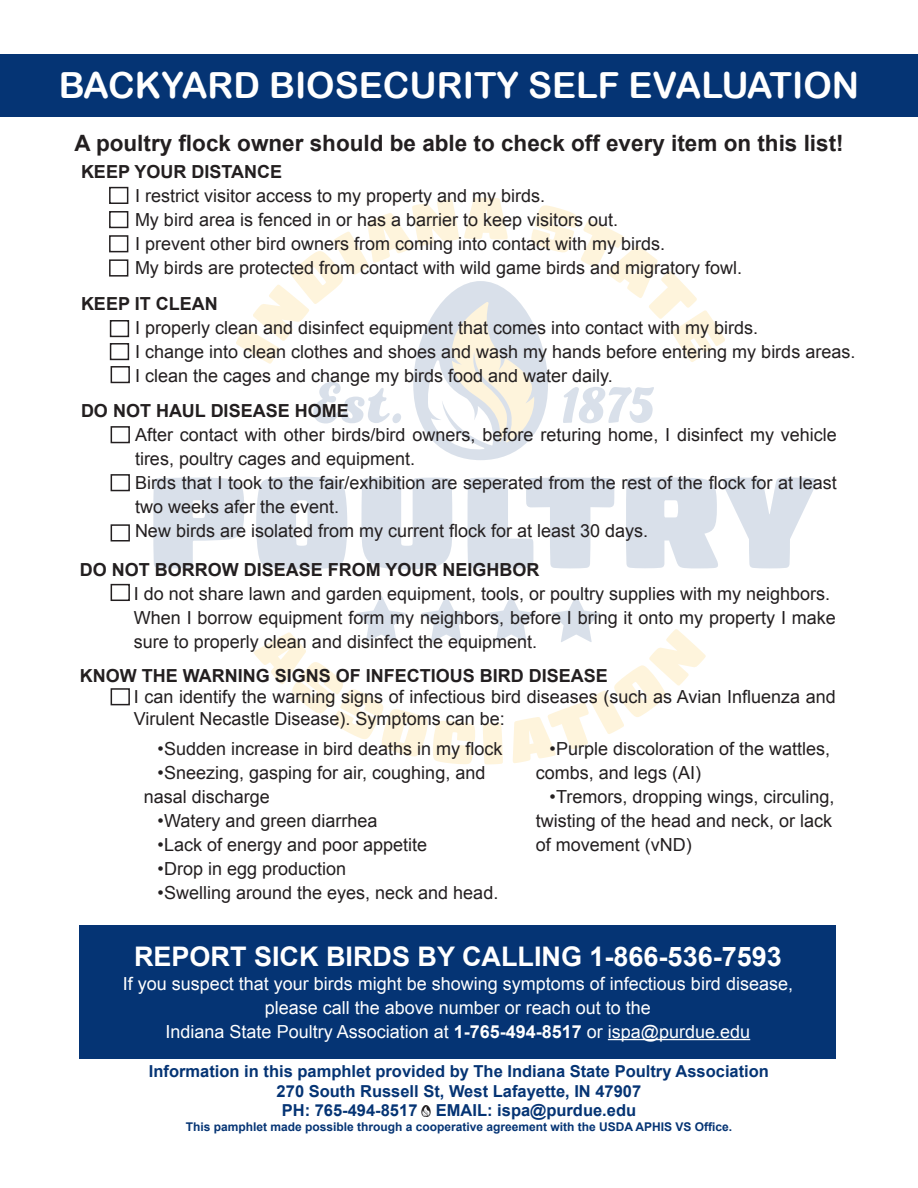
<style>
.page{position:relative;width:918px;height:1188px;background:#fff}
.page>*{position:absolute;margin:0;border:0;box-sizing:border-box;transform-origin:0 0}
.t1{font:36px "Arial Rounded MT Bold";color:#fff}
.t2{font:700 27px "Arial";color:#fff}
.t3{font:700 22.5px "Arial";color:#231f20}
.t4{font:18px/24px "Arial";color:#231f20}
.t5{font:18px "Arial";color:#fff}
.t6{font:700 18px "Arial";color:#231f20}
.t7{font:700 16.5px "Arial";color:#053474}
.t8{font:700 12px "Arial";color:#053474}
.s1{font-weight:700}
</style>
<div class="page">
<svg style="left:153px;top:478px;width:91px;height:90px"></svg>
<svg style="left:256px;top:477px;width:91px;height:92px;background:#dde3ec"></svg>
<svg style="left:361px;top:478px;width:91px;height:91px;background:#dee4ec"></svg>
<svg style="left:468px;top:478px;width:146px;height:90px"></svg>
<svg style="left:626px;top:477px;width:190px;height:91px"></svg>
<svg style="left:254px;top:595px;width:221px;height:169px"></svg>
<svg style="left:483px;top:595px;width:223px;height:169px"></svg>
<svg style="left:236px;top:198px;width:489px;height:262px"></svg>
<div style="left:0;top:54px;width:918px;height:62px;background:#053474"></div>
<div style="left:80px;top:925px;width:756px;height:133px;background:#053474"></div>
<hr style="left:608px;top:1039px;width:142px;height:1px;background:#fff">
<div style="left:109px;top:187px;width:19px;height:17px;border:2px solid #231f20"></div>
<div style="left:109px;top:211px;width:19px;height:17px;border:2px solid #231f20"></div>
<div style="left:109px;top:235px;width:19px;height:17px;border:2px solid #231f20"></div>
<div style="left:109px;top:259px;width:19px;height:18px;border:2px solid #231f20"></div>
<div style="left:110px;top:320px;width:19px;height:17px;border:2px solid #231f20"></div>
<div style="left:110px;top:343px;width:19px;height:17px;border:2px solid #231f20"></div>
<div style="left:111px;top:366px;width:19px;height:17px;border:2px solid #231f20"></div>
<div style="left:111px;top:426px;width:19px;height:17px;border:2px solid #231f20"></div>
<div style="left:111px;top:474px;width:19px;height:17px;border:2px solid #231f20"></div>
<div style="left:111px;top:584px;width:19px;height:17px;border:2px solid #231f20"></div>
<div style="left:111px;top:524px;width:19px;height:18px;border:2px solid #231f20"></div>
<div style="left:111px;top:688px;width:19px;height:17px;border:2px solid #231f20"></div>
<svg style="left:422px;top:1105px;width:9px;height:11px"></svg>
<p class="t1" style="left:59px;top:64px;width:802px">BACKYARD BIOSECURITY SELF EVALUATION</p>
<p class="t3" style="left:74px;top:128px;width:771px">A poultry flock owner should be able to check off every item on this list!</p>
<p class="t6" style="left:81px;top:160px;width:203px">KEEP YOUR DISTANCE</p>
<p class="t4" style="left:135px;top:184px;width:412px">I restrict visitor access to my property and my birds.</p>
<p class="t4" style="left:135px;top:208px;width:485px">My bird area is fenced in or has a barrier to keep visitors out.</p>
<p class="t4" style="left:135px;top:232px;width:532px">I prevent other bird owners from coming into contact with my birds.</p>
<p class="t4" style="left:135px;top:256px;width:609px">My birds are protected from contact with wild game birds and migratory fowl.</p>
<p class="t6" style="left:81px;top:292px;width:138px">KEEP IT CLEAN</p>
<p class="t4" style="left:135px;top:316px;width:625px">I properly clean and disinfect equipment that comes into contact with my birds.</p>
<p class="t4" style="left:135px;top:340px;width:722px">I change into clean clothes and shoes and wash my hands before entering my birds areas.</p>
<p class="t4" style="left:135px;top:364px;width:479px">I clean the cages and change my birds food and water daily.</p>
<p class="t6" style="left:81px;top:399px;width:269px">DO NOT HAUL DISEASE HOME</p>
<p class="t4" style="left:135px;top:423px;width:703px">After contact with other birds/bird owners, before returing home, I disinfect my vehicle tires, poultry cages and equipment.</p>
<p class="t4" style="left:135px;top:471px;width:703px">Birds that I took to the fair/exhibition are seperated from the rest of the flock for at least two weeks afer the event.</p>
<p class="t4" style="left:135px;top:519px;width:515px">New birds are isolated from my current flock for at least 30 days.</p>
<p class="t6" style="left:80px;top:558px;width:461px">DO NOT BORROW DISEASE FROM YOUR NEIGHBOR</p>
<p class="t4" style="left:134px;top:582px;width:698px">I do not share lawn and garden equipment, tools, or poultry supplies with my neighbors.</p>
<p class="t4" style="left:134px;top:606px;width:703px">When I borrow equipment form my neighbors, before I bring it onto my property I make sure to properly clean and disinfect the equipment.</p>
<p class="t6" style="left:80px;top:664px;width:530px">KNOW THE WARNING SIGNS OF INFECTIOUS BIRD DISEASE</p>
<p class="t4" style="left:134px;top:687px;width:703px;line-height:21.6px">I can identify the warning signs of infectious bird diseases (such as Avian Influenza and<br>Virulent Necastle Disease). Symptoms can be:</p>
<p class="t4" style="left:157px;top:737px;width:346px">•Sudden increase in bird deaths in my flock</p>
<p class="t4" style="left:144px;top:761px;width:343px;text-indent:14px">•Sneezing, gasping for air, coughing, and nasal discharge</p>
<p class="t4" style="left:157px;top:809px;width:222px">•Watery and green diarrhea</p>
<p class="t4" style="left:157px;top:833px;width:271px">•Lack of energy and poor appetite</p>
<p class="t4" style="left:157px;top:857px;width:190px">•Drop in egg production</p>
<p class="t4" style="left:157px;top:881px;width:342px">•Swelling around the eyes, neck and head.</p>
<p class="t4" style="left:536px;top:737px;width:296px;text-indent:14px">•Purple discoloration of the wattles, combs, and legs (AI)</p>
<p class="t4" style="left:536px;top:785px;width:300px;text-indent:14px">•Tremors, dropping wings, circuling, twisting of the head and neck, or lack of movement (vND)</p>
<p class="t2" style="left:134px;top:938px;width:649px">REPORT SICK BIRDS BY CALLING 1-866-536-7593</p>
<p class="t5" style="left:123px;top:972px;width:672px">If you suspect that your birds might be showing symptoms of infectious bird disease,</p>
<p class="t5" style="left:265px;top:996px;width:388px">please call the above number or reach out to the</p>
<p class="t5" style="left:166px;top:1020px;width:586px">Indiana State Poultry Association at <span class="s1">1-765-494-8517</span> or ispa@purdue.edu</p>
<p class="t7" style="left:149px;top:1060px;width:622px">Information in this pamphlet provided by The Indiana State Poultry Association</p>
<p class="t7" style="left:277px;top:1080px;width:366px">270 South Russell St, West Lafayette, IN 47907</p>
<p class="t7" style="left:282px;top:1100px;width:356px">PH: 765-494-8517 EMAIL: ispa@purdue.edu</p>
<p class="t8" style="left:186px;top:1119px;width:548px">This pamphlet made possible through a cooperative agreement with the USDA APHIS VS Office.</p>
</div>
